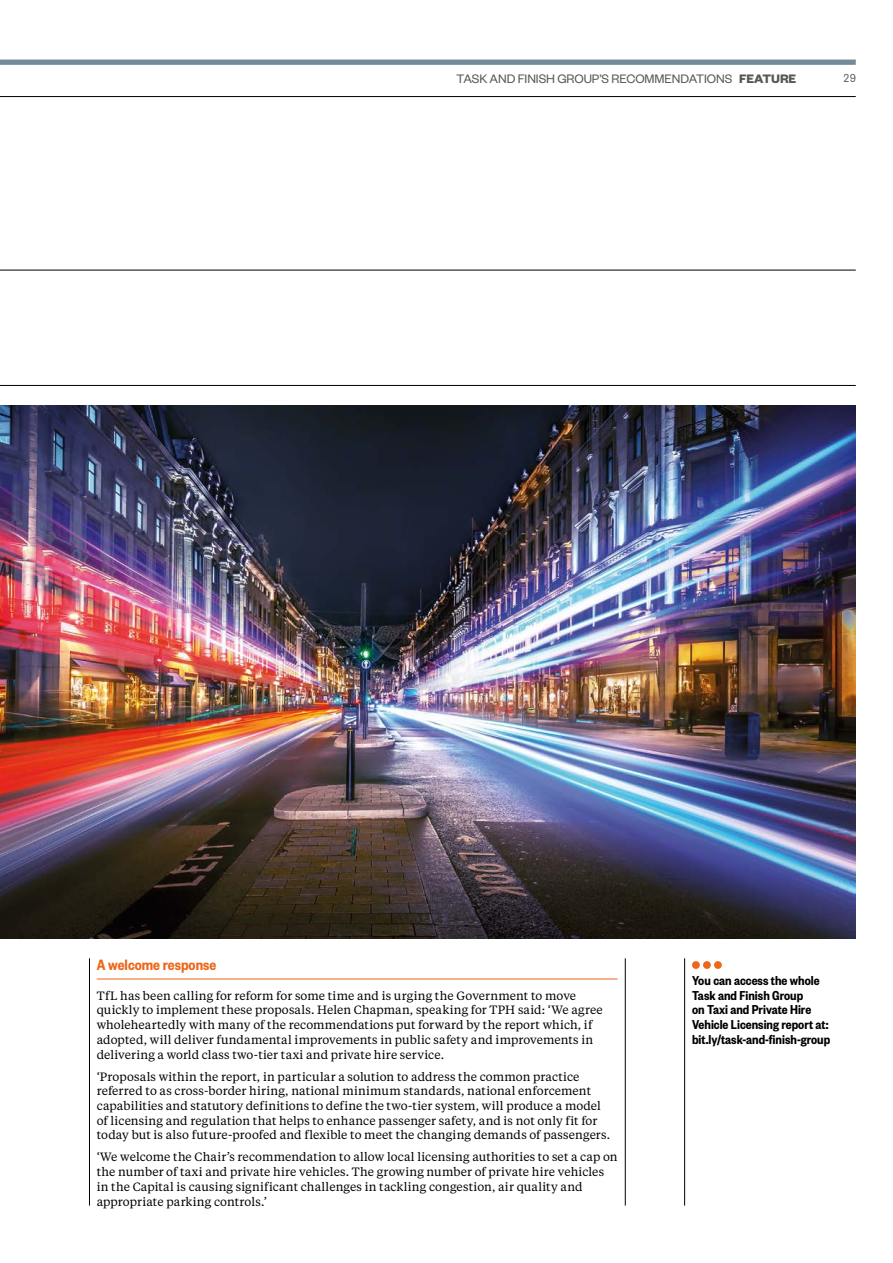
<style>
.page{position:relative;width:893px;height:1263px;background:#fff}
.page>*{position:absolute;margin:0;border:0;box-sizing:border-box;transform-origin:0 0}
._2018_styles_checked_Feature_subhead_body{font:600 16.5px "Founders Grotesk Cond";color:#ec671a}
._2018_styles_checked_Feature_Bodycopy{font:600 14.25px/14.7px "Founders Grotesk Cond";color:#000}
.t1{font:13.5px "Founders Grotesk";letter-spacing:-.005em;color:#575756}
.t2{font:12.75px "Founders Grotesk Cond";color:#575756}
._2018_styles_checked_Feature_Bodycopy-2{font:12px/14.7px "Tiempos Text";letter-spacing:.01em;color:#000}
.s1{font-weight:700}
</style>
<div class="page">
<hr style="left:0;top:96px;width:856px;height:1px;background:#000">
<div style="left:0;top:60px;width:856px;height:5px;background:#768b9a"></div>
<hr style="left:97px;top:979px;width:521px;height:1px;background:#ec671a">
<img style="left:0;top:405px;width:856px;height:533px">
<svg style="left:692px;top:961px;width:30px;height:8px"></svg>
<hr style="left:89px;top:958px;width:1px;height:247px;background:#000">
<hr style="left:625px;top:958px;width:1px;height:247px;background:#000">
<hr style="left:684px;top:958px;width:1px;height:247px;background:#000">
<hr style="left:0;top:270px;width:856px;height:1px;background:#000">
<hr style="left:0;top:385px;width:856px;height:1px;background:#000">
<p class="t1" style="left:457px;top:70px;width:341px">TASK AND FINISH GROUP’S RECOMMENDATIONS <span class="s1">FEATURE</span></p>
<p class="t2" style="left:844px;top:71px;width:14px">29</p>
<p class="_2018_styles_checked_Feature_subhead_body" style="left:97px;top:955px;width:121px">A welcome response</p>
<p class="_2018_styles_checked_Feature_Bodycopy-2" style="left:97px;top:987px;width:508px">TfL has been calling for reform for some time and is urging the Government to move quickly to implement these proposals. Helen Chapman, speaking for TPH said: ‘We agree wholeheartedly with many of the recommendations put forward by the report which, if adopted, will deliver fundamental improvements in public safety and improvements in delivering a world class two-tier taxi and private hire service.</p>
<p class="_2018_styles_checked_Feature_Bodycopy-2" style="left:97px;top:1068px;width:515px">‘Proposals within the report, in particular a solution to address the common practice referred to as cross-border hiring, national minimum standards, national enforcement capabilities and statutory definitions to define the two-tier system, will produce a model of licensing and regulation that helps to enhance passenger safety, and is not only fit for today but is also future-proofed and flexible to meet the changing demands of passengers.</p>
<p class="_2018_styles_checked_Feature_Bodycopy-2" style="left:97px;top:1149px;width:522px">‘We welcome the Chair’s recommendation to allow local licensing authorities to set a cap on the number of taxi and private hire vehicles. The growing number of private hire vehicles in the Capital is causing significant challenges in tackling congestion, air quality and appropriate parking controls.’</p>
<p class="_2018_styles_checked_Feature_Bodycopy" style="left:692px;top:972px;width:140px">You can access the whole<br>Task and Finish Group<br>on Taxi and Private Hire<br>Vehicle Licensing report at: bit.ly/task-and-finish-group</p>
</div>
